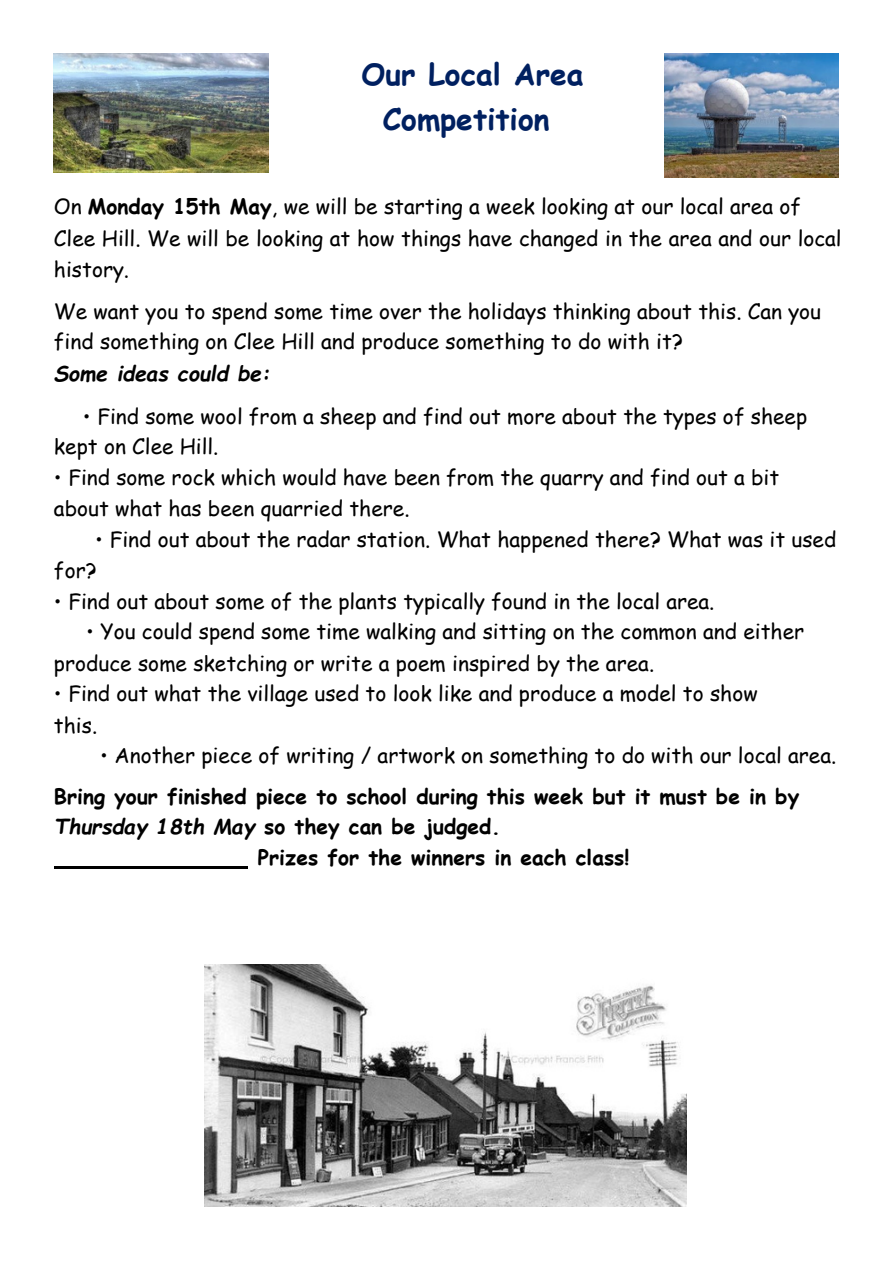
<style>
.page{position:relative;width:893px;height:1264px;background:#fff}
.page>*{position:absolute;margin:0;border:0;box-sizing:border-box;transform-origin:0 0}
.t1{font:700 30px/45px "Comic Sans MS";color:#002060;text-align:center}
.t2{font:21px/31.5px "Comic Sans MS";color:#000}
.t3{font:700 21px "Comic Sans MS";color:#000}
.t4{font:italic 700 21px "Comic Sans MS";color:#000}
.s1{font-weight:700}
.s2{font-style:italic}
</style>
<div class="page">
<hr style="left:54px;top:866px;width:193px;height:2px;background:#000">
<img style="left:54px;top:54px;width:215px;height:119px">
<img style="left:664px;top:54px;width:174px;height:124px">
<img style="left:204px;top:964px;width:482px;height:242px">
<h1 class="t1" style="left:361px;top:50px;width:223px">Our Local Area<br>Competition</h1>
<p class="t2" style="left:54px;top:190px;width:789px">On <span class="s1">Monday 15th May</span>, we will be starting a week looking at our local area of<br>Clee Hill. We will be looking at how things have changed in the area and our local history.</p>
<p class="t2" style="left:54px;top:295px;width:768px;line-height:30.3px">We want you to spend some time over the holidays thinking about this. Can you find something on Clee Hill and produce something to do with it?</p>
<p class="t4" style="left:54px;top:358px;width:218px">Some ideas could be:</p>
<p class="t2" style="left:54px;top:400px;width:754px;line-height:30.3px;text-indent:29px">• Find some wool from a sheep and find out more about the types of sheep kept on Clee Hill.</p>
<p class="t2" style="left:54px;top:461px;width:726px;line-height:30.3px">• Find some rock which would have been from the quarry and find out a bit about what has been quarried there.</p>
<p class="t2" style="left:54px;top:523px;width:783px;line-height:30.3px;text-indent:41px">• Find out about the radar station. What happened there? What was it used for?</p>
<p class="t2" style="left:54px;top:584px;width:662px">• Find out about some of the plants typically found in the local area.</p>
<p class="t2" style="left:54px;top:615px;width:751px;text-indent:32px">• You could spend some time walking and sitting on the common and either produce some sketching or write a poem inspired by the area.</p>
<p class="t2" style="left:54px;top:677px;width:705px">• Find out what the village used to look like and produce a model to show this.</p>
<p class="t2" style="left:100px;top:738px;width:737px">• Another piece of writing / artwork on something to do with our local area.</p>
<p class="t3" style="left:54px;top:780px;width:746px">Bring your finished piece to school during this week but it must be in by</p>
<p class="t3" style="left:54px;top:810px;width:448px"><span class="s2">Thursday 18th May</span> so they can be judged.</p>
<p class="t3" style="left:258px;top:842px;width:373px">Prizes for the winners in each class!</p>
</div>
